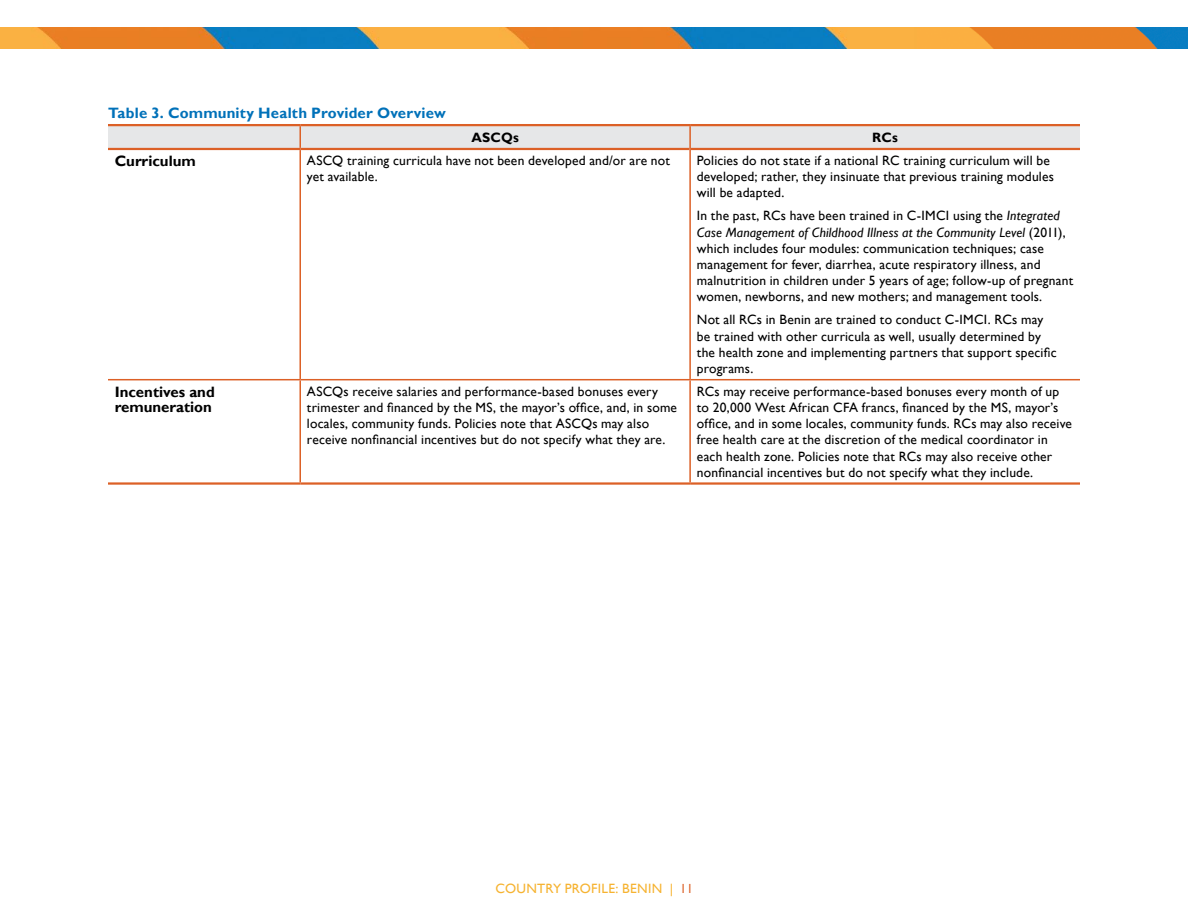
<style>
.page{position:relative;width:1188px;height:918px;background:#fff}
.page>*{position:absolute;margin:0;border:0;box-sizing:border-box;transform-origin:0 0}
.t1{font:700 15px "Gill Sans";letter-spacing:.01em;color:#0071b9}
.t2{font:700 15px/15px "Gill Sans";color:#000}
.t3{font:13.5px/16.2px "Gill Sans";letter-spacing:.01em;color:#000}
.t4{font:13.5px "Gill Sans";letter-spacing:.02em;color:#f6b331}
.t5{font:700 13.5px "Gill Sans";letter-spacing:.015em;color:#000}
.s1{font-style:italic}
.s2{font-stretch:condensed;color:#dc6026}
</style>
<div class="page">
<img style="left:0;top:27px;width:1188px;height:22px">
<svg style="left:108px;top:126px;width:972px;height:22px;background:#e5e4e4"></svg>
<hr style="left:108px;top:379px;width:192px;height:1px;background:#dc6026">
<hr style="left:300px;top:379px;width:390px;height:1px;background:#dc6026">
<hr style="left:690px;top:379px;width:390px;height:1px;background:#dc6026">
<hr style="left:299px;top:150px;width:2px;height:229px;background:#dc6026">
<hr style="left:299px;top:380px;width:2px;height:102px;background:#dc6026">
<hr style="left:108px;top:124px;width:192px;height:2px;background:#dc6026">
<hr style="left:300px;top:124px;width:390px;height:2px;background:#dc6026">
<hr style="left:690px;top:124px;width:390px;height:2px;background:#dc6026">
<hr style="left:108px;top:148px;width:192px;height:2px;background:#dc6026">
<hr style="left:300px;top:148px;width:389px;height:2px;background:#dc6026">
<hr style="left:691px;top:148px;width:389px;height:2px;background:#dc6026">
<hr style="left:299px;top:126px;width:2px;height:22px;background:#dc6026">
<hr style="left:108px;top:482px;width:192px;height:3px;background:#dc6026">
<hr style="left:300px;top:482px;width:390px;height:3px;background:#dc6026">
<hr style="left:690px;top:482px;width:390px;height:3px;background:#dc6026">
<hr style="left:689px;top:126px;width:2px;height:23px;background:#dc6026">
<hr style="left:689px;top:149px;width:2px;height:230px;background:#dc6026">
<hr style="left:689px;top:380px;width:2px;height:102px;background:#dc6026">
<p class="t1" style="left:108px;top:104px;width:339px">Table 3. Community Health Provider Overview</p>
<p class="t5" style="left:471px;top:129px;width:49px">ASCQs</p>
<p class="t5" style="left:872px;top:129px;width:27px">RCs</p>
<p class="t2" style="left:115px;top:154px;width:83px">Curriculum</p>
<p class="t3" style="left:307px;top:153px;width:364px">ASCQ training curricula have not been developed and/or are not yet available.</p>
<p class="t3" style="left:697px;top:153px;width:359px">Policies do not state if a national RC training curriculum will be developed; rather, they insinuate that previous training modules will be adapted.</p>
<p class="t3" style="left:697px;top:208px;width:378px">In the past, RCs have been trained in C-IMCI using the <span class="s1">Integrated Case Management of Childhood Illness at the Community Level</span> (2011), which includes four modules: communication techniques; case management for fever, diarrhea, acute respiratory illness, and malnutrition in children under 5 years of age; follow-up of pregnant women, newborns, and new mothers; and management tools.</p>
<p class="t3" style="left:697px;top:312px;width:361px">Not all RCs in Benin are trained to conduct C-IMCI. RCs may be trained with other curricula as well, usually determined by the health zone and implementing partners that support specific programs.</p>
<p class="t2" style="left:115px;top:385px;width:102px">Incentives and remuneration</p>
<p class="t3" style="left:307px;top:383px;width:372px">ASCQs receive salaries and performance-based bonuses every trimester and financed by the MS, the mayor’s office, and, in some locales, community funds. Policies note that ASCQs may also receive nonfinancial incentives but do not specify what they are.</p>
<p class="t3" style="left:697px;top:383px;width:377px">RCs may receive performance-based bonuses every month of up to 20,000 West African CFA francs, financed by the MS, mayor’s office, and in some locales, community funds. RCs may also receive free health care at the discretion of the medical coordinator in each health zone. Policies note that RCs may also receive other nonfinancial incentives but do not specify what they include.</p>
<p class="t4" style="left:496px;top:880px;width:198px">COUNTRY PROFILE: BENIN | <span class="s2">11</span></p>
</div>
